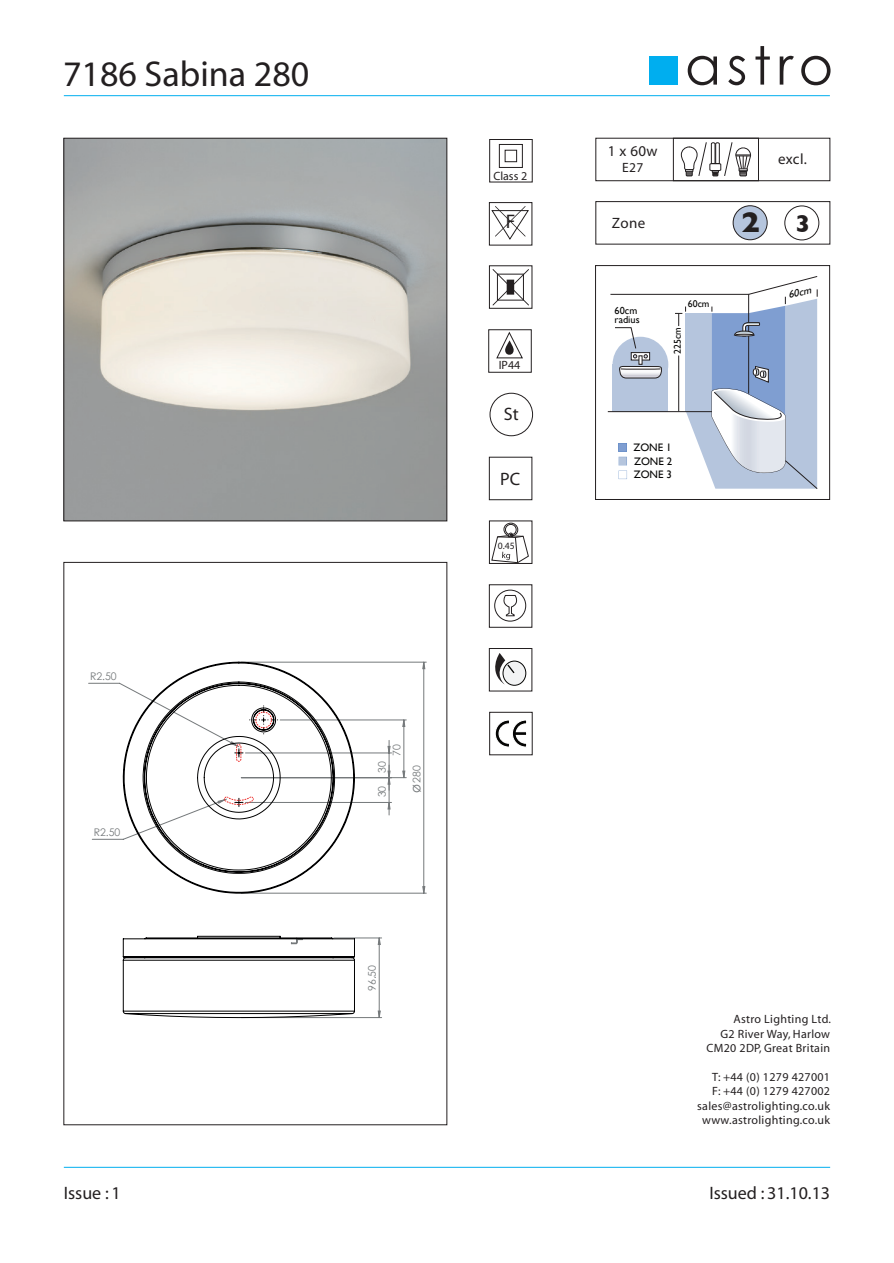
<style>
.page{position:relative;width:894px;height:1263px;background:#fff}
.page>*{position:absolute;margin:0;border:0;box-sizing:border-box;transform-origin:0 0}
.t1{font:52.95px "Century Gothic";letter-spacing:.11em;color:#231f20}
.t2{font:36px "Myriad";color:#231f20}
.t3{font:700 28.8px "Gill Sans";color:#231f20;scale:1.1 1}
.t4{font:19.65px "Myriad";color:#231f20}
.t5{font:18px "Myriad";color:#231f20}
.t6{font:15px "Myriad";letter-spacing:.025em;color:#231f20}
.t7{font:13.8px "Century Gothic";color:#75797b}
.t8{font:13.5px "Myriad";color:#231f20}
.t9{font:12px/14.4px "Myriad";letter-spacing:.025em;color:#231f20;text-align:right}
.t10{font:10.8px/13.8px "Gill Sans";color:#050504;text-align:justify}
.t11{font:10.5px "Century Gothic";color:#75797b}
.t12{font:10.2px/8.2px "Gill Sans";color:#050504}
.t13{font:italic 10.2px "Gill Sans";color:#050504;scale:1.04 1}
.t14{font:9.75px "Gill Sans";color:#050504}
.t15{font:9.6px "Myriad";color:#231f20}
.s1{font-size:24.6px}
</style>
<div class="page">
<div style="left:595px;top:201px;width:234px;height:43px;border:1px solid #231f20"></div>
<div style="left:595px;top:138px;width:234px;height:43px;border:1px solid #231f20"></div>
<img style="left:66px;top:140px;width:379px;height:379px">
<hr style="left:64px;top:95px;width:765px;height:1px;background:#00aeef">
<hr style="left:64px;top:1167px;width:765px;height:1px;background:#00aeef">
<div style="left:648px;top:56px;width:29px;height:29px;background:#00aeef"></div>
<div style="left:784px;top:206px;width:34px;height:34px;border:1px solid #231f20;border-radius:50%"></div>
<div style="left:732px;top:206px;width:34px;height:34px;background:#b5c5dd;border-radius:50%"></div>
<div style="left:732px;top:206px;width:35px;height:34px;border:1px solid #231f20;border-radius:50%"></div>
<div style="left:489px;top:139px;width:43px;height:43px;background:#fff;border:1px solid #231f20"></div>
<div style="left:499px;top:144px;width:23px;height:24px;border:1px solid #231f20"></div>
<div style="left:504px;top:150px;width:13px;height:12px;border:1px solid #231f20"></div>
<div style="left:489px;top:202px;width:43px;height:43px;background:#fff;border:1px solid #231f20"></div>
<svg style="left:491px;top:210px;width:38px;height:30px"></svg>
<svg style="left:494px;top:206px;width:31px;height:31px"></svg>
<svg style="left:492px;top:269px;width:37px;height:37px"></svg>
<svg style="left:496px;top:332px;width:26px;height:26px"></svg>
<svg style="left:503px;top:595px;width:15px;height:21px"></svg>
<div style="left:494px;top:590px;width:32px;height:31px;border:1px solid #231f20;border-radius:50%"></div>
<div style="left:489px;top:521px;width:43px;height:43px;background:#fff;border:1px solid #231f20"></div>
<div style="left:489px;top:457px;width:43px;height:43px;background:#fff;border:1px solid #231f20"></div>
<div style="left:489px;top:393px;width:43px;height:43px;border:1px solid #231f20;border-radius:50%"></div>
<div style="left:503px;top:523px;width:15px;height:13px;border:1px solid #231f20;border-radius:50%"></div>
<div style="left:505px;top:524px;width:11px;height:11px;border:1px solid #231f20;border-radius:50%"></div>
<svg style="left:491px;top:533px;width:37px;height:30px"></svg>
<div style="left:489px;top:648px;width:43px;height:43px;background:#fff;border:1px solid #231f20"></div>
<div style="left:503px;top:661px;width:22px;height:24px;background:#f2f3f4;border-radius:50%"></div>
<div style="left:502px;top:661px;width:24px;height:24px;border:1px solid #050504;border-radius:50%"></div>
<svg style="left:488px;top:653px;width:27px;height:32px"></svg>
<div style="left:489px;top:712px;width:43px;height:43px;background:#fff;border:1px solid #231f20"></div>
<svg style="left:495px;top:720px;width:32px;height:27px"></svg>
<div style="left:595px;top:265px;width:234px;height:235px;background:#fff;border:1px solid #231f20"></div>
<div style="left:612px;top:337px;width:56px;height:55px;background:#b5c5dd;border-radius:50%"></div>
<div style="left:612px;top:365px;width:56px;height:47px;background:#b5c5dd"></div>
<hr style="left:607px;top:411px;width:104px;height:1px;background:#231f20">
<hr style="left:610px;top:294px;width:138px;height:1px;background:#231f20">
<svg style="left:674px;top:276px;width:143px;height:213px"></svg>
<svg style="left:618px;top:443px;width:8px;height:8px"></svg>
<svg style="left:618px;top:457px;width:8px;height:8px"></svg>
<svg style="left:618px;top:471px;width:8px;height:8px"></svg>
<svg style="left:614px;top:327px;width:48px;height:51px"></svg>
<div style="left:673px;top:138px;width:85px;height:43px;border:1px solid #231f20"></div>
<svg style="left:680px;top:142px;width:70px;height:35px"></svg>
<hr style="left:245px;top:802px;width:146px;height:1px;background:#75797b">
<hr style="left:333px;top:938px;width:48px;height:1px;background:#75797b">
<hr style="left:241px;top:1017px;width:140px;height:1px;background:#75797b">
<hr style="left:280px;top:720px;width:126px;height:1px;background:#75797b">
<hr style="left:245px;top:753px;width:146px;height:1px;background:#75797b">
<hr style="left:241px;top:777px;width:150px;height:1px;background:#75797b">
<hr style="left:241px;top:662px;width:185px;height:1px;background:#75797b">
<hr style="left:241px;top:893px;width:185px;height:1px;background:#75797b">
<svg style="left:377px;top:662px;width:48px;height:356px"></svg>
<svg style="left:122px;top:936px;width:233px;height:82px"></svg>
<svg style="left:141px;top:661px;width:214px;height:233px"></svg>
<svg style="left:88px;top:683px;width:189px;height:157px"></svg>
<div style="left:64px;top:138px;width:383px;height:383px;border:1px solid #231f20"></div>
<h2 class="t2" style="left:63px;top:56px;width:248px">7186 Sabina 280</h2>
<p class="t11" style="left:90px;top:670px;width:28px">R2.50</p>
<p class="t11" style="left:94px;top:826px;width:28px">R2.50</p>
<p class="t11" style="left:390px;top:756px;width:13px;rotate:-90deg">70</p>
<p class="t11" style="left:375px;top:773px;width:13px;rotate:-90deg">30</p>
<p class="t11" style="left:375px;top:797px;width:13px;rotate:-90deg">30</p>
<p class="t11" style="left:410px;top:783px;width:19px;rotate:-90deg">280</p>
<p class="t7" style="left:407px;top:793px;width:10px;rotate:-90deg">ø</p>
<p class="t11" style="left:365px;top:991px;width:28px;rotate:-90deg">96.50</p>
<p class="t9" style="left:493px;top:169px;width:35px">Class 2</p>
<h3 class="t4" style="left:505px;top:212px;width:11px">F</h3>
<p class="t9" style="left:498px;top:358px;width:23px">IP44</p>
<h3 class="t5" style="left:503px;top:405px;width:16px">St</h3>
<h3 class="t5" style="left:500px;top:470px;width:22px">PC</h3>
<p class="t15" style="left:497px;top:541px;width:18px">0.45</p>
<h1 class="t1" style="left:684px;top:33px;width:150px">astro</h1>
<p class="t6" style="left:607px;top:144px;width:51px">1 x 60w</p>
<p class="t8" style="left:622px;top:161px;width:23px">E27</p>
<p class="t6" style="left:611px;top:215px;width:35px">Zone</p>
<p class="t12" style="left:614px;top:307px;width:26px">60cm radius</p>
<p class="t14" style="left:687px;top:298px;width:23px">60cm</p>
<p class="t14" style="left:671px;top:354px;width:28px;rotate:-90deg">225cm</p>
<p class="t6" style="left:777px;top:151px;width:31px">excl.</p>
<h3 class="t3" style="left:741px;top:205px;width:64px">2 <span class="s1">3</span></h3>
<p class="t13" style="left:786px;top:289px;width:24px;rotate:-14deg">60cm</p>
<p class="t10" style="left:633px;top:440px;width:40px">ZONE 1<br>ZONE 2<br>ZONE 3</p>
<p class="t9" style="left:706px;top:1012px;width:126px">Astro Lighting Ltd.<br>G2 River Way, Harlow<br>CM20 2DP, Great Britain</p>
<p class="t9" style="left:697px;top:1070px;width:134px">T: +44 (0) 1279 427001<br>F: +44 (0) 1279 427002 sales@astrolighting.co.uk www.astrolighting.co.uk</p>
<h3 class="t5" style="left:64px;top:1184px;width:58px">Issue : 1</h3>
<h3 class="t5" style="left:709px;top:1184px;width:122px">Issued : 31.10.13</h3>
</div>
